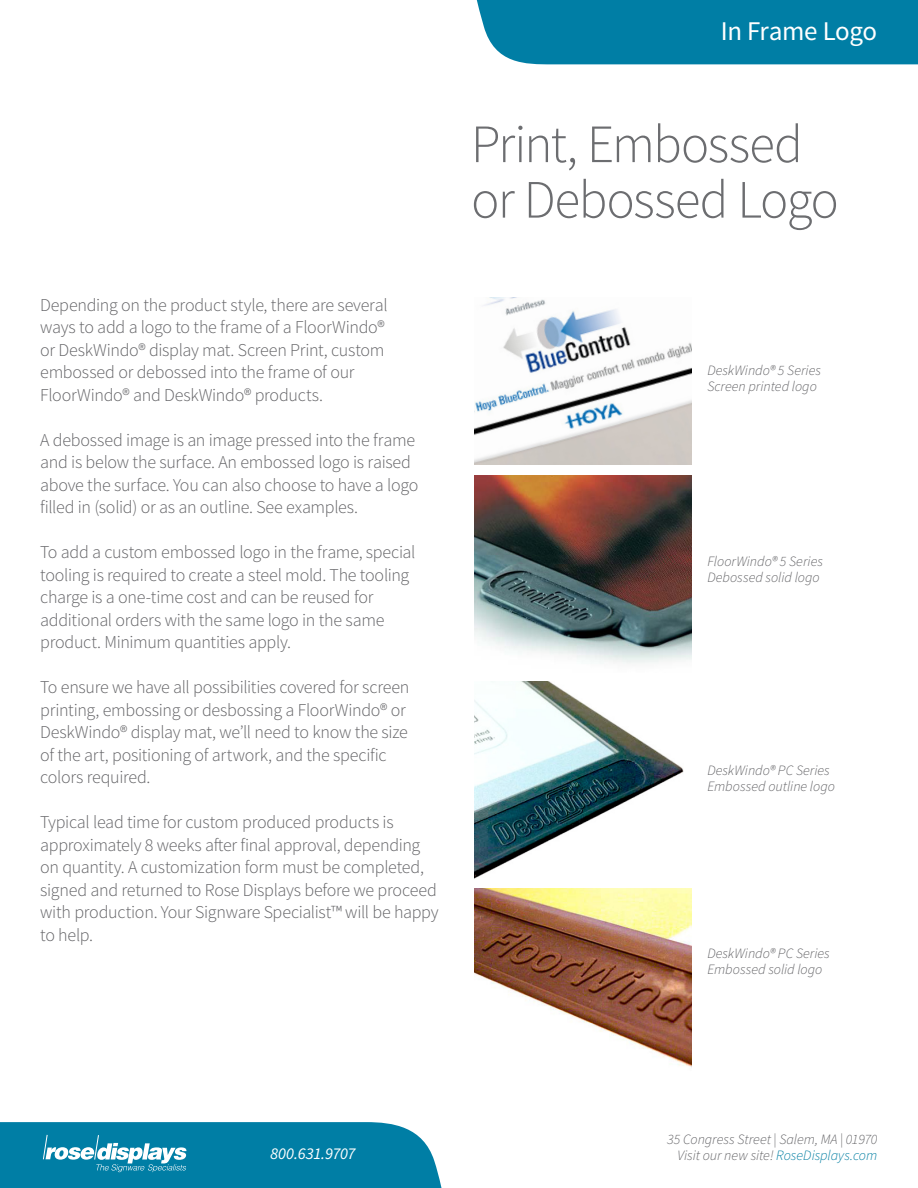
<style>
.page{position:relative;width:918px;height:1188px;background:#fff}
.page>*{position:absolute;margin:0;border:0;box-sizing:border-box;transform-origin:0 0}
.Header___36_37{font:300 54px/55.5px "Source Sans Pro";letter-spacing:-.025em;color:#6c6d70}
.Tab_Text{font:27px "Source Sans Pro";letter-spacing:-.015em;color:#fff}
.Body___12_15{font:300 18px/22.5px "Source Sans Pro";letter-spacing:-.015em;color:#636366}
.t1{font:italic 16.5px "Source Sans Pro";letter-spacing:-.025em;color:#fff}
.Small_Caption___9_5{font:italic 300 14.25px "Source Sans Pro";color:#636366}
.s1{color:#007ea2}
</style>
<div class="page">
<div style="left:476px;top:0;width:442px;height:64px;background:#007ea5"></div>
<svg style="left:0;top:1122px;width:442px;height:66px;background:#1689ac"></svg>
<img style="left:474px;top:682px;width:210px;height:197px">
<img style="left:474px;top:889px;width:217px;height:178px">
<img style="left:474px;top:475px;width:217px;height:189px">
<img style="left:474px;top:297px;width:217px;height:168px">
<p class="Body___12_15" style="left:40px;top:293px;width:349px">Depending on the product style, there are several ways to add a logo to the frame of a FloorWindo® or DeskWindo® display mat. Screen Print, custom embossed or debossed into the frame of our FloorWindo® and DeskWindo® products.</p>
<p class="Body___12_15" style="left:40px;top:428px;width:380px">A debossed image is an image pressed into the frame and is below the surface. An embossed logo is raised above the surface. You can also choose to have a logo filled in (solid) or as an outline. See examples.</p>
<p class="Body___12_15" style="left:40px;top:541px;width:377px">To add a custom embossed logo in the frame, special tooling is required to create a steel mold. The tooling charge is a one-time cost and can be reused for additional orders with the same logo in the same product. Minimum quantities apply.</p>
<p class="Body___12_15" style="left:40px;top:676px;width:371px">To ensure we have all possibilities covered for screen printing, embossing or desbossing a FloorWindo® or DeskWindo® display mat, we’ll need to know the size of the art, positioning of artwork, and the specific colors required.</p>
<p class="Body___12_15" style="left:40px;top:811px;width:400px">Typical lead time for custom produced products is approximately 8 weeks after final approval, depending on quantity. A customization form must be completed, signed and returned to Rose Displays before we proceed with production. Your Signware Specialist™ will be happy to help.</p>
<p class="Tab_Text" style="left:721px;top:15px;width:158px">In Frame Logo</p>
<p class="Header___36_37" style="left:471px;top:117px;width:369px">Print, Embossed or Debossed Logo</p>
<p class="Small_Caption___9_5" style="left:707px;top:362px;width:115px">DeskWindo® 5 Series</p>
<p class="Small_Caption___9_5" style="left:707px;top:378px;width:111px">Screen printed logo</p>
<p class="Small_Caption___9_5" style="left:707px;top:553px;width:117px">FloorWindo® 5 Series</p>
<p class="Small_Caption___9_5" style="left:707px;top:569px;width:114px">Debossed solid logo</p>
<p class="Small_Caption___9_5" style="left:707px;top:762px;width:124px">DeskWindo® PC Series</p>
<p class="Small_Caption___9_5" style="left:707px;top:778px;width:129px">Embossed outline logo</p>
<p class="Small_Caption___9_5" style="left:707px;top:944px;width:124px">DeskWindo® PC Series</p>
<p class="Small_Caption___9_5" style="left:707px;top:960px;width:117px">Embossed solid logo</p>
<p class="t1" style="left:270px;top:1144px;width:87px">800.631.9707</p>
<p class="Small_Caption___9_5" style="left:667px;top:1131px;width:212px">35 Congress Street | Salem, MA | 01970</p>
<p class="Small_Caption___9_5" style="left:677px;top:1147px;width:201px">Visit our new site! <span class="s1">RoseDisplays.com</span></p>
</div>
